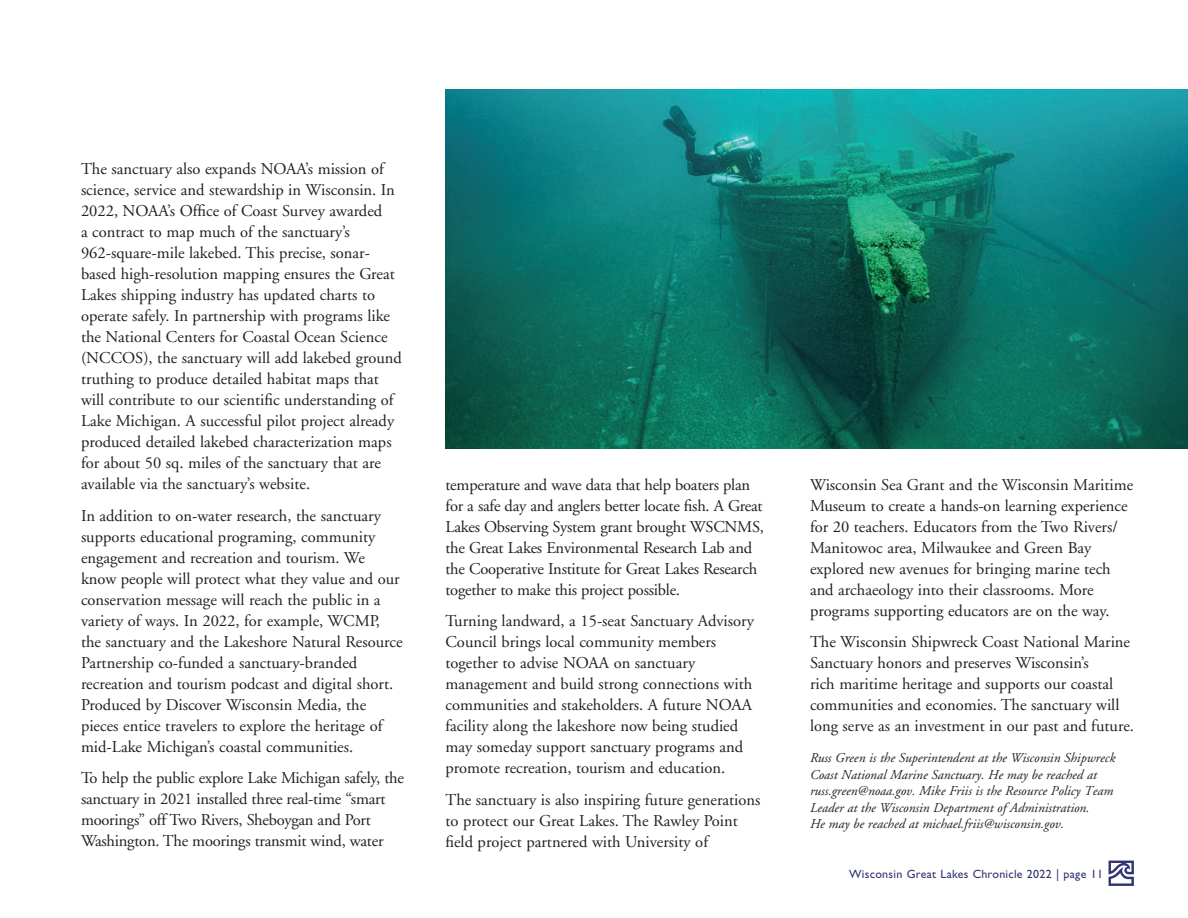
<style>
.page{position:relative;width:1188px;height:918px;background:#fff}
.page>*{position:absolute;margin:0;border:0;box-sizing:border-box;transform-origin:0 0}
.t1{font:16.5px/21px "Adobe Garamond";color:#231f20}
.t2{font:italic 13.5px/16.5px "Adobe Garamond";color:#231f20}
.t3{font:12px "Gill Sans";letter-spacing:.025em;color:#323571}
</style>
<div class="page">
<svg style="left:1109px;top:861px;width:25px;height:25px"></svg>
<img style="left:446px;top:90px;width:742px;height:358px">
<p class="t1" style="left:81px;top:159px;width:322px">The sanctuary also expands NOAA’s mission of science, service and stewardship in Wisconsin. In 2022, NOAA’s Office of Coast Survey awarded<br>a contract to map much of the sanctuary’s 962-square-mile lakebed. This precise, sonar&shy;based high-resolution mapping ensures the Great Lakes shipping industry has updated charts to operate safely. In partnership with programs like the National Centers for Coastal Ocean Science (NCCOS), the sanctuary will add lakebed ground truthing to produce detailed habitat maps that will contribute to our scientific understanding of Lake Michigan. A successful pilot project already produced detailed lakebed characterization maps for about 50 sq. miles of the sanctuary that are available via the sanctuary’s website.</p>
<p class="t1" style="left:81px;top:505px;width:323px">In addition to on-water research, the sanctuary supports educational programing, community engagement and recreation and tourism. We know people will protect what they value and our conservation message will reach the public in a variety of ways. In 2022, for example, WCMP, the sanctuary and the Lakeshore Natural Resource Partnership co-funded a sanctuary-branded recreation and tourism podcast and digital short.<br>Produced by Discover Wisconsin Media, the pieces entice travelers to explore the heritage of mid-Lake Michigan’s coastal communities.</p>
<p class="t1" style="left:81px;top:768px;width:324px">To help the public explore Lake Michigan safely, the sanctuary in 2021 installed three real-time “smart moorings” off Two Rivers, Sheboygan and Port Washington. The moorings transmit wind, water</p>
<p class="t1" style="left:446px;top:474px;width:320px">temperature and wave data that help boaters plan for a safe day and anglers better locate fish. A Great Lakes Observing System grant brought WSCNMS, the Great Lakes Environmental Research Lab and the Cooperative Institute for Great Lakes Research together to make this project possible.</p>
<p class="t1" style="left:446px;top:611px;width:310px">Turning landward, a 15-seat Sanctuary Advisory Council brings local community members together to advise NOAA on sanctuary management and build strong connections with communities and stakeholders. A future NOAA facility along the lakeshore now being studied may someday support sanctuary programs and promote recreation, tourism and education.</p>
<p class="t1" style="left:446px;top:789px;width:316px">The sanctuary is also inspiring future generations to protect our Great Lakes. The Rawley Point field project partnered with University of</p>
<p class="t1" style="left:810px;top:474px;width:325px">Wisconsin Sea Grant and the Wisconsin Maritime Museum to create a hands-on learning experience for 20 teachers. Educators from the Two Rivers/ Manitowoc area, Milwaukee and Green Bay explored new avenues for bringing marine tech and archaeology into their classrooms. More programs supporting educators are on the way.</p>
<p class="t1" style="left:810px;top:632px;width:326px">The Wisconsin Shipwreck Coast National Marine Sanctuary honors and preserves Wisconsin’s<br>rich maritime heritage and supports our coastal communities and economies. The sanctuary will long serve as an investment in our past and future.</p>
<p class="t2" style="left:810px;top:750px;width:307px">Russ Green is the Superintendent at the Wisconsin Shipwreck Coast National Marine Sanctuary. He may be reached at russ.green@noaa.gov. Mike Friis is the Resource Policy Team Leader at the Wisconsin Department of Administration.<br>He may be reached at michael.friis@wisconsin.gov.</p>
<p class="t3" style="left:849px;top:867px;width:255px">Wisconsin Great Lakes Chronicle 2022 | page 11</p>
</div>
